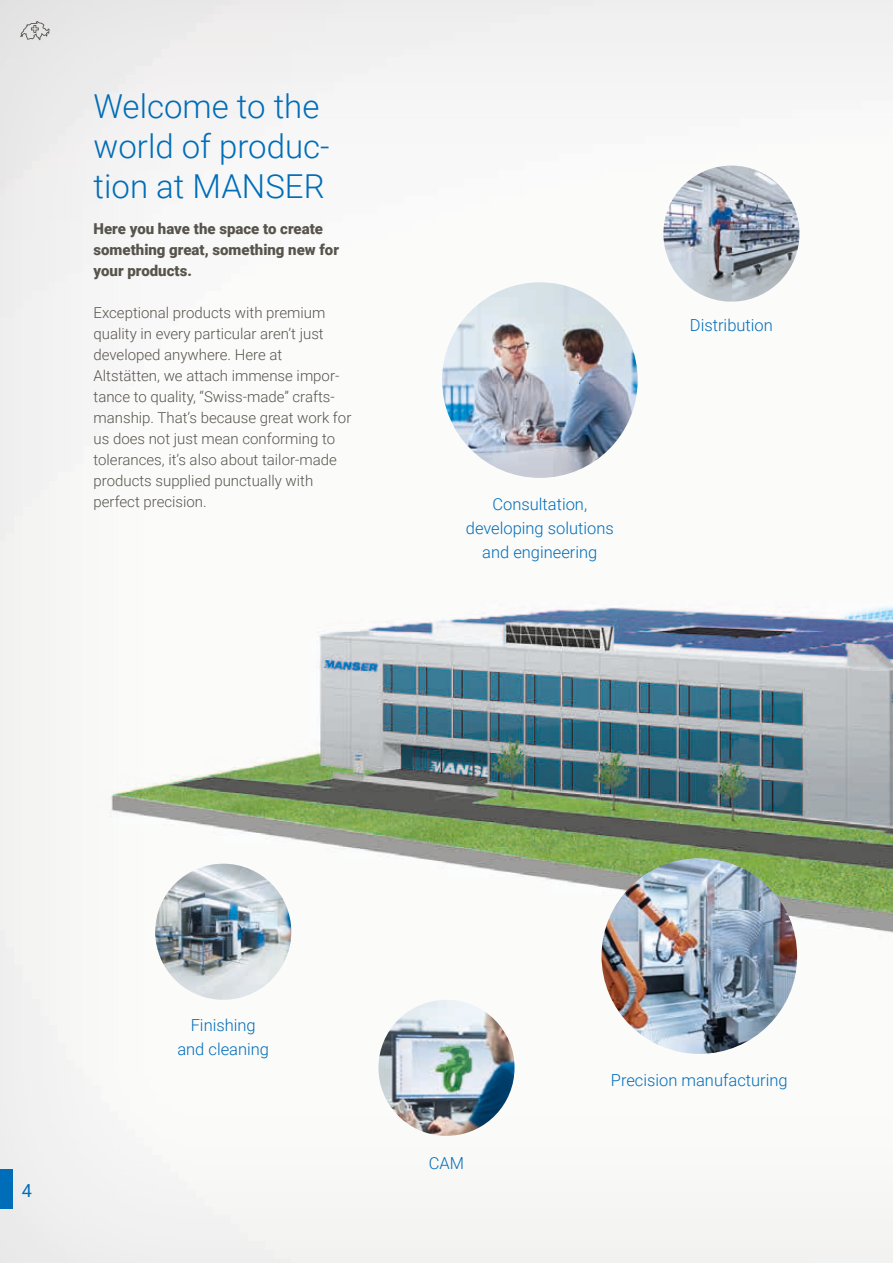
<style>
.page{position:relative;width:893px;height:1263px;background:#fff}
.page>*{position:absolute;margin:0;border:0;box-sizing:border-box;transform-origin:0 0}
.t1{font:300 33px/39.6px "Roboto";color:#006db8}
.t2{font:18px "Roboto";color:#006db8}
.t3{font:300 16.5px/24px "Roboto";color:#006db8;text-align:center}
.t4{font:300 15px/21px "Roboto";color:#57544c}
.t5{font:900 15px/21px "Roboto";color:#57544c}
</style>
<div class="page">
<div style="left:0;top:0;width:893px;height:1263px;background:#1d1d1b;opacity:.1"></div>
<div style="left:0;top:1169px;width:13px;height:39px;background:#006db8"></div>
<img style="left:663px;top:166px;width:136px;height:136px;border-radius:67px">
<img style="left:155px;top:864px;width:136px;height:136px;border-radius:67px">
<img style="left:378px;top:1000px;width:136px;height:136px;border-radius:67px">
<img style="left:442px;top:282px;width:196px;height:196px;border-radius:98px">
<img style="left:601px;top:858px;width:196px;height:196px;border-radius:98px">
<svg style="left:20px;top:21px;width:30px;height:19px"></svg>
<h1 class="t1" style="left:94px;top:86px;width:238px">Welcome to the world of produc&shy;tion at MANSER</h1>
<p class="t5" style="left:94px;top:217px;width:247px">Here you have the space to create something great, something new for your products.</p>
<p class="t4" style="left:94px;top:301px;width:259px">Exceptional products with premium quality in every particular aren’t just developed anywhere. Here at Altstätten, we attach immense impor&shy;tance to quality, “Swiss-made” crafts&shy;manship. That’s because great work for us does not just mean conforming to tolerances, it’s also about tailor-made products supplied punctually with perfect precision.</p>
<p class="t3" style="left:466px;top:491px;width:149px">Consultation, developing solutions and engineering</p>
<p class="t3" style="left:690px;top:313px;width:84px">Distribution</p>
<p class="t2" style="left:22px;top:1177px;width:12px">4</p>
<p class="t3" style="left:177px;top:1012px;width:93px">Finishing and cleaning</p>
<p class="t3" style="left:429px;top:1151px;width:37px">CAM</p>
<p class="t3" style="left:611px;top:1067px;width:178px">Precision manufacturing</p>
</div>
